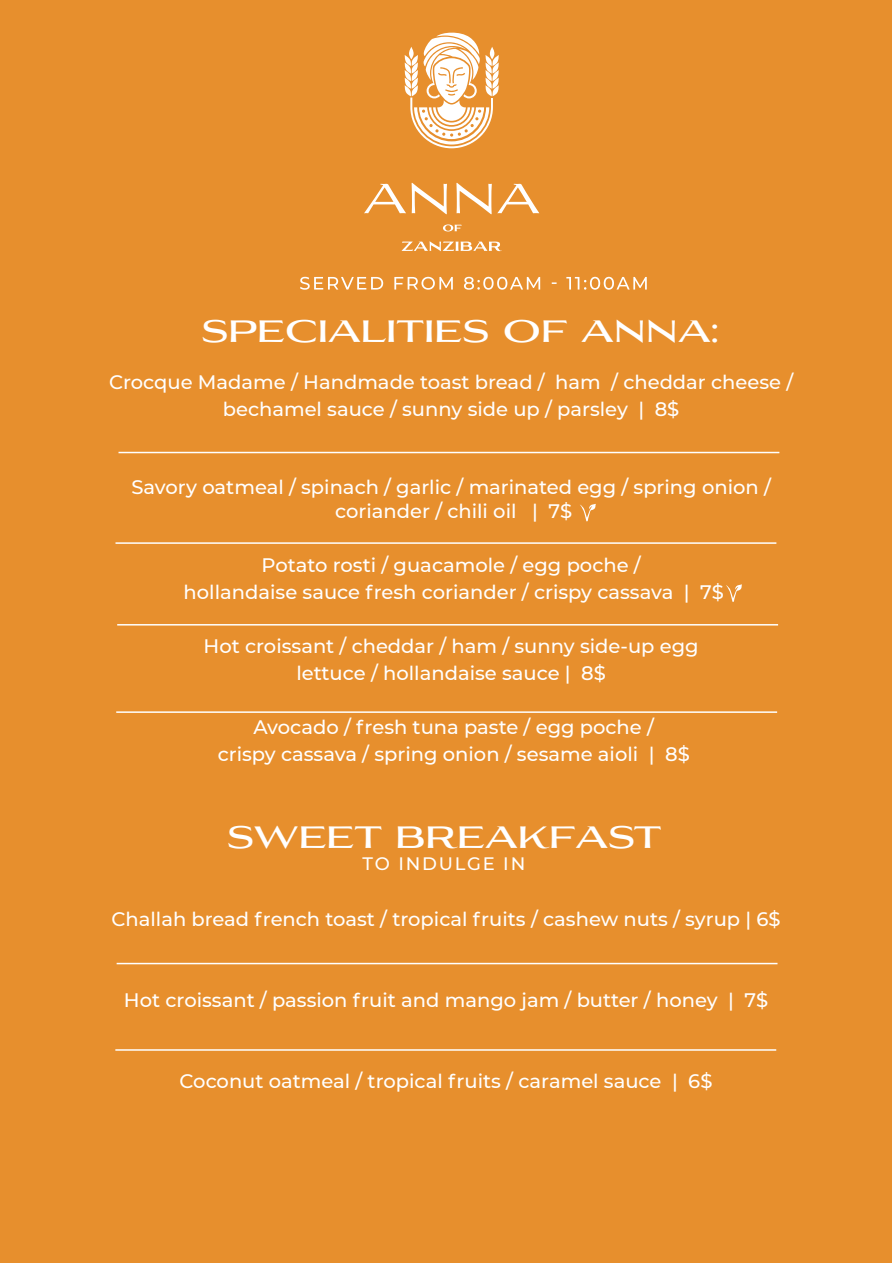
<style>
.page{position:relative;width:893px;height:1263px;background:#fff}
.page>*{position:absolute;margin:0;border:0;box-sizing:border-box;transform-origin:0 0}
.t1{font:500 30px "Aviano Flare";color:#fff}
.t2{font:500 19.5px/27px "Montserrat";color:#fff;text-align:center}
.t3{font:500 18px "Montserrat";letter-spacing:.1em;color:#fff}
</style>
<div class="page">
<div style="left:0;top:0;width:891px;height:1263px;background:#e78f2d"></div>
<svg style="left:300px;top:277px;width:347px;height:13px"></svg>
<svg style="left:443px;top:224px;width:19px;height:7px"></svg>
<svg style="left:402px;top:241px;width:100px;height:10px"></svg>
<svg style="left:364px;top:184px;width:42px;height:29px"></svg>
<svg style="left:412px;top:183px;width:35px;height:31px"></svg>
<svg style="left:456px;top:183px;width:83px;height:31px"></svg>
<svg style="left:405px;top:32px;width:94px;height:116px"></svg>
<svg style="left:580px;top:504px;width:16px;height:17px"></svg>
<svg style="left:726px;top:584px;width:16px;height:18px"></svg>
<hr style="left:117px;top:963px;width:660px;height:1px;background:#fff">
<hr style="left:115px;top:1049px;width:661px;height:2px;background:#fff">
<hr style="left:116px;top:711px;width:661px;height:2px;background:#fff">
<hr style="left:117px;top:624px;width:661px;height:1px;background:#fff">
<hr style="left:116px;top:542px;width:660px;height:2px;background:#fff">
<hr style="left:119px;top:452px;width:660px;height:1px;background:#fff">
<h1 class="t1" style="left:202px;top:314px;width:519px">SPECIALITIES OF ANNA:</h1>
<p class="t2" style="left:109px;top:368px;width:686px">Crocque Madame / Handmade toast bread / ham / cheddar cheese / bechamel sauce / sunny side up / parsley | 8$</p>
<p class="t2" style="left:131px;top:474px;width:641px;line-height:24px">Savory oatmeal / spinach / garlic / marinated egg / spring onion / coriander / chili oil | 7$</p>
<p class="t2" style="left:184px;top:551px;width:542px">Potato rosti / guacamole / egg poche /<br>hollandaise sauce fresh coriander / crispy cassava | 7$</p>
<p class="t2" style="left:204px;top:632px;width:497px">Hot croissant / cheddar / ham / sunny side-up egg lettuce / hollandaise sauce | 8$</p>
<p class="t2" style="left:218px;top:713px;width:474px">Avocado / fresh tuna paste / egg poche /<br>crispy cassava / spring onion / sesame aioli | 8$</p>
<h1 class="t1" style="left:227px;top:820px;width:436px">SWEET BREAKFAST</h1>
<p class="t3" style="left:363px;top:851px;width:164px">TO INDULGE IN</p>
<p class="t2" style="left:111px;top:905px;width:671px">Challah bread french toast / tropical fruits / cashew nuts / syrup | 6$</p>
<p class="t2" style="left:124px;top:986px;width:646px">Hot croissant / passion fruit and mango jam / butter / honey | 7$</p>
<p class="t2" style="left:180px;top:1067px;width:534px">Coconut oatmeal / tropical fruits / caramel sauce | 6$</p>
</div>
